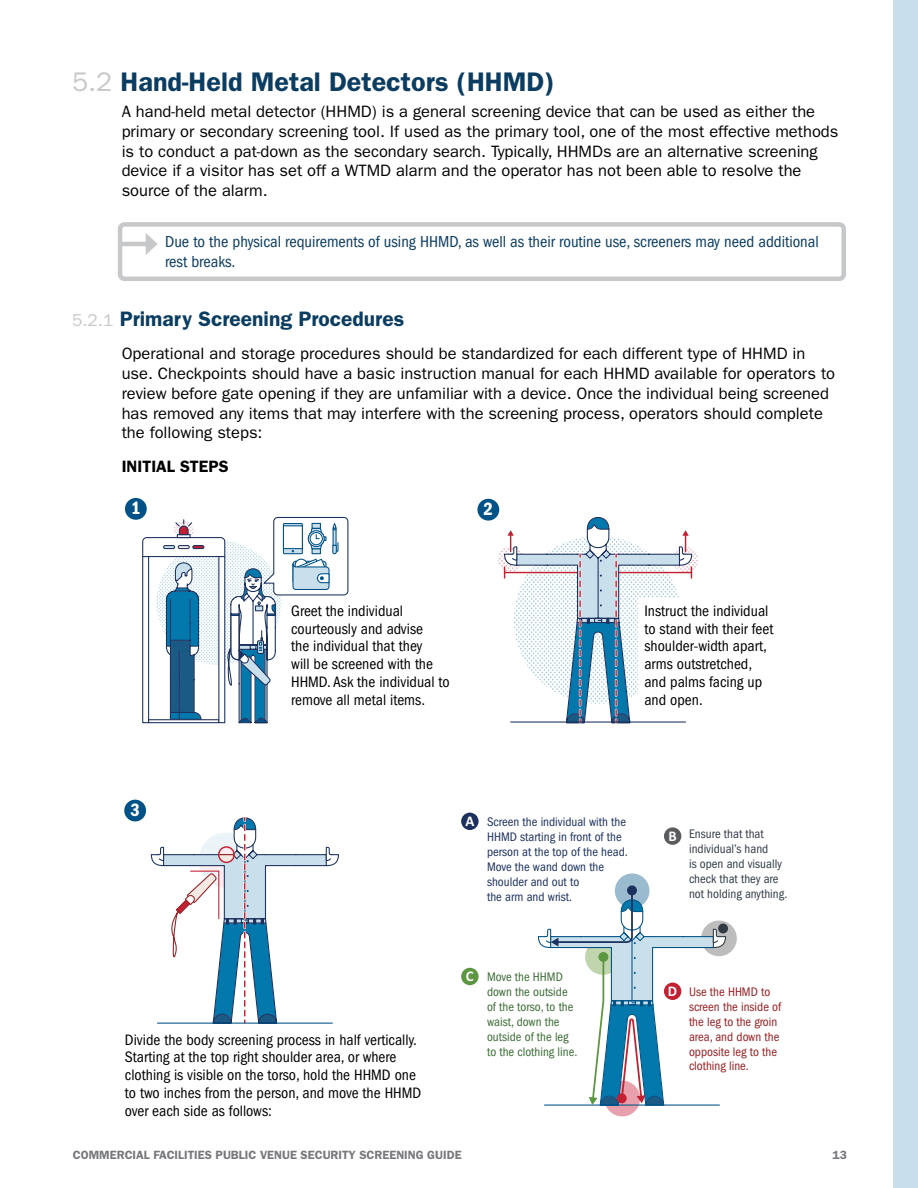
<style>
.page{position:relative;width:918px;height:1188px;background:#fff}
.page>*{position:absolute;margin:0;border:0;box-sizing:border-box;transform-origin:0 0}
.t1{font:600 27px "ITC Franklin Gothic Std";color:#0b3c61}
.t2{font:600 21px "ITC Franklin Gothic Std";color:#0b3c61}
.t3{font:18.6px "ITC Franklin Gothic Std Dm Cd";color:#fff}
.t4{font:16.5px/19.8px "ITC Franklin Gothic Std";color:#000}
.t5{font:condensed 16.5px/19.8px "ITC Franklin Gothic Std";color:#0b3c61}
.t6{font:600 16.5px "ITC Franklin Gothic Std";color:#000}
.t7{font:condensed 15.6px/17.9px "ITC Franklin Gothic Std";color:#000}
.t8{font:condensed 12.9px/15px "ITC Franklin Gothic Std";color:#1c315e}
.t9{font:condensed 12.9px/15px "ITC Franklin Gothic Std";color:#981e21}
.t10{font:condensed 12.9px/15px "ITC Franklin Gothic Std";color:#3a6b34}
.t11{font:condensed 12.9px/15px "ITC Franklin Gothic Std";color:#323a45}
.t12{font:600 12px "ITC Franklin Gothic Std";color:#77787b}
.s1{font-weight:400;color:#c7c8ca}
.s2{font-weight:400;font-size:17.25px;color:#c7c8ca}
.s3{font-family:"Calibri";font-weight:700;font-stretch:normal;font-size:14.85px;color:#fff}
</style>
<div class="page">
<div style="left:894px;top:0;width:24px;height:1188px;background:#c9deed"></div>
<div style="left:118px;top:222px;width:728px;height:59px;border:4px solid #c7c8ca;border-radius:4px"></div>
<hr style="left:119px;top:242px;width:31px;height:4px;background:#c7c8ca">
<svg style="left:146px;top:233px;width:12px;height:22px"></svg>
<div style="left:701px;top:921px;width:36px;height:35px;background:#bdbdbe;border-radius:50%"></div>
<div style="left:604px;top:1081px;width:36px;height:35px;background:#e8a0ac;border-radius:50%"></div>
<div style="left:615px;top:873px;width:34px;height:35px;background:#9abacf;border-radius:50%"></div>
<svg style="left:537px;top:887px;width:190px;height:219px"></svg>
<div style="left:617px;top:1093px;width:10px;height:10px;background:#c32032;border-radius:50%"></div>
<div style="left:598px;top:952px;width:10px;height:10px;background:#5d9641;border-radius:50%"></div>
<div style="left:718px;top:924px;width:10px;height:9px;background:#323a45;border-radius:50%"></div>
<div style="left:627px;top:885px;width:10px;height:10px;background:#1c315e;border-radius:50%"></div>
<div style="left:664px;top:983px;width:17px;height:17px;background:#c32032;border-radius:50%"></div>
<div style="left:461px;top:968px;width:18px;height:17px;background:#5d9641;border-radius:50%"></div>
<div style="left:664px;top:827px;width:17px;height:18px;background:#5b5c5e;border-radius:50%"></div>
<div style="left:461px;top:813px;width:18px;height:17px;background:#1c315e;border-radius:50%"></div>
<svg style="left:150px;top:817px;width:189px;height:207px"></svg>
<div style="left:218px;top:846px;width:17px;height:17px;border:1px solid #c32032;border-radius:50%"></div>
<svg style="left:498px;top:546px;width:26px;height:26px"></svg>
<svg style="left:673px;top:547px;width:25px;height:26px"></svg>
<svg style="left:504px;top:517px;width:189px;height:207px"></svg>
<hr style="left:511px;top:721px;width:175px;height:2px;background:#1c315e">
<svg style="left:142px;top:516px;width:207px;height:208px"></svg>
<div style="left:125px;top:498px;width:22px;height:22px;background:#005287;border-radius:50%"></div>
<div style="left:477px;top:499px;width:22px;height:22px;background:#005287;border-radius:50%"></div>
<div style="left:124px;top:800px;width:22px;height:21px;background:#005287;border-radius:50%"></div>
<h3 class="t1" style="left:72px;top:65px;width:484px"><span class="s1">5.2</span> Hand-Held Metal Detectors (HHMD)</h3>
<p class="t4" style="left:122px;top:102px;width:718px">A hand-held metal detector (HHMD) is a general screening device that can be used as either the primary or secondary screening tool. If used as the primary tool, one of the most effective methods is to conduct a pat-down as the secondary search. Typically, HHMDs are an alternative screening device if a visitor has set off a WTMD alarm and the operator has not been able to resolve the source of the alarm.</p>
<p class="t5" style="left:165px;top:232px;width:655px">Due to the physical requirements of using HHMD, as well as their routine use, screeners may need additional rest breaks.</p>
<h4 class="t2" style="left:72px;top:306px;width:334px"><span class="s2">5.2.1</span> Primary Screening Procedures</h4>
<p class="t4" style="left:122px;top:344px;width:715px">Operational and storage procedures should be standardized for each different type of HHMD in use. Checkpoints should have a basic instruction manual for each HHMD available for operators to review before gate opening if they are unfamiliar with a device. Once the individual being screened has removed any items that may interfere with the screening process, operators should complete the following steps:</p>
<h5 class="t6" style="left:122px;top:456px;width:108px">INITIAL STEPS</h5>
<p class="t3" style="left:131px;top:498px;width:11px">1</p>
<p class="t3" style="left:484px;top:498px;width:11px">2</p>
<p class="t7" style="left:291px;top:602px;width:160px">Greet the individual courteously and advise<br>the individual that they<br>will be screened with the<br>HHMD. Ask the individual to remove all metal items.</p>
<p class="t7" style="left:644px;top:602px;width:131px">Instruct the individual to stand with their feet shoulder-width apart, arms outstretched, and palms facing up and open.</p>
<p class="t3" style="left:130px;top:799px;width:11px">3</p>
<p class="t7" style="left:125px;top:1031px;width:298px">Divide the body screening process in half vertically.<br>Starting at the top right shoulder area, or where clothing is visible on the torso, hold the HHMD one to two inches from the person, and move the HHMD over each side as follows:</p>
<p class="t8" style="left:487px;top:814px;width:142px;text-indent:-22px"><span class="s3">A</span> Screen the individual with the<br>HHMD starting in front of the person at the top of the head.<br>Move the wand down the shoulder and out to<br>the arm and wrist.</p>
<p class="t10" style="left:487px;top:969px;width:92px;text-indent:-21px"><span class="s3">C</span> Move the HHMD down the outside of the torso, to the waist, down the outside of the leg to the clothing line.</p>
<p class="t11" style="left:689px;top:827px;width:100px;text-indent:-21px"><span class="s3">B</span> Ensure that that individual’s hand<br>is open and visually check that they are not holding anything.</p>
<p class="t9" style="left:689px;top:984px;width:94px;text-indent:-21px"><span class="s3">D</span> Use the HHMD to screen the inside of the leg to the groin area, and down the opposite leg to the clothing line.</p>
<p class="t12" style="left:73px;top:1148px;width:390px">COMMERCIAL FACILITIES PUBLIC VENUE SECURITY SCREENING GUIDE</p>
<p class="t12" style="left:833px;top:1148px;width:16px">13</p>
</div>
